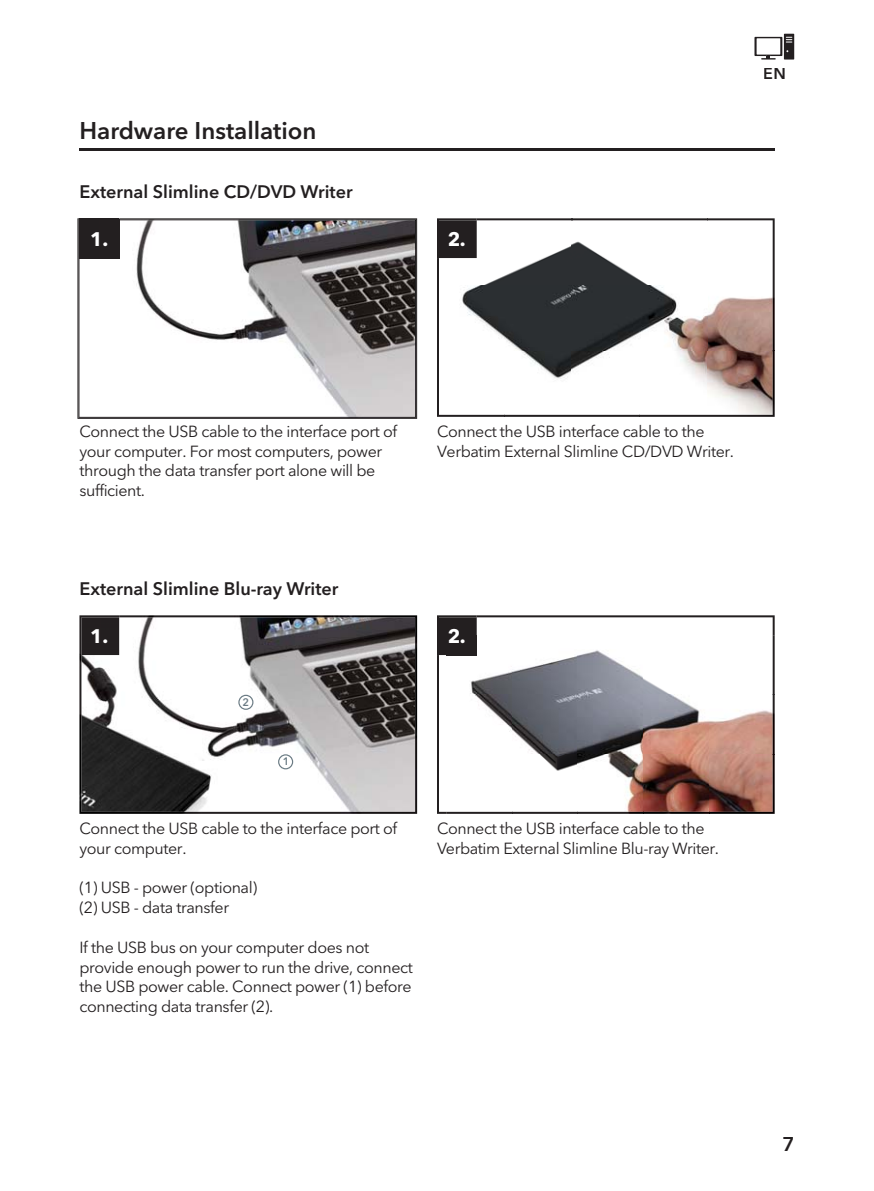
<style>
.page{position:relative;width:874px;height:1191px;background:#fff}
.page>*{position:absolute;margin:0;border:0;box-sizing:border-box;transform-origin:0 0}
.t1{font:600 24px "Avenir Next LT Pro";color:#231f20}
.t2{font:600 20px "Avenir Next LT Pro";color:#231f20}
.t3{font:700 19.4px "Avenir Next LT Pro";color:#fff}
.t4{font:600 18px "Avenir Next LT Pro";color:#231f20}
.t5{font:16px/19.8px "Avenir Next LT Pro";letter-spacing:-.025em;color:#231f20}
.t6{font:600 16px "Avenir Next LT Pro";color:#231f20}
.t7{font:600 10.8px "Avenir Next LT Pro";color:#6b7b84}
</style>
<div class="page">
<hr style="left:79px;top:149px;width:695px;height:2px;background:#231f20">
<svg style="left:754px;top:34px;width:39px;height:26px"></svg>
<svg style="left:504px;top:241px;width:202px;height:138px;fill:#2c2f32"></svg>
<img style="left:437px;top:218px;width:135px;height:66px">
<img style="left:571px;top:218px;width:135px;height:4px">
<img style="left:706px;top:218px;width:68px;height:133px">
<img style="left:437px;top:284px;width:67px;height:133px">
<img style="left:504px;top:414px;width:135px;height:3px">
<img style="left:639px;top:351px;width:135px;height:66px">
<div style="left:437px;top:218px;width:39px;height:40px;background:#231f20"></div>
<svg style="left:437px;top:615px;width:337px;height:199px"></svg>
<img style="left:771px;top:635px;width:2px;height:119px">
<img style="left:446px;top:810px;width:262px;height:4px">
<img style="left:708px;top:754px;width:65px;height:60px">
<div style="left:437px;top:615px;width:39px;height:40px;background:#231f20"></div>
<img style="left:78px;top:219px;width:338px;height:199px">
<div style="left:79px;top:219px;width:40px;height:39px;background:#231f20"></div>
<hr style="left:79px;top:218px;width:40px;height:1px;background:#231f20">
<img style="left:79px;top:615px;width:338px;height:199px">
<svg style="left:119px;top:615px;width:297px;height:1px"></svg>
<img style="left:79px;top:615px;width:40px;height:40px">
<div style="left:238px;top:694px;width:15px;height:16px;border:1px solid #6b7b84;border-radius:50%"></div>
<div style="left:278px;top:754px;width:15px;height:15px;border:1px solid #6b7b84;border-radius:50%"></div>
<h1 class="t1" style="left:79px;top:121px;width:238px">Hardware Installation</h1>
<p class="t4" style="left:79px;top:185px;width:274px">External Slimline CD/DVD Writer</p>
<p class="t3" style="left:90px;top:229px;width:19px">1.</p>
<p class="t3" style="left:447px;top:229px;width:19px">2.</p>
<p class="t6" style="left:762px;top:67px;width:24px">EN</p>
<p class="t5" style="left:79px;top:422px;width:319px">Connect the USB cable to the interface port of your computer. For most computers, power through the data transfer port alone will be sufficient.</p>
<p class="t5" style="left:437px;top:422px;width:298px">Connect the USB interface cable to the<br>Verbatim External Slimline CD/DVD Writer.</p>
<p class="t4" style="left:79px;top:582px;width:260px">External Slimline Blu-ray Writer</p>
<p class="t3" style="left:90px;top:626px;width:19px">1.</p>
<p class="t7" style="left:242px;top:698px;width:8px">2</p>
<p class="t7" style="left:282px;top:757px;width:8px">1</p>
<p class="t5" style="left:79px;top:819px;width:319px">Connect the USB cable to the interface port of your computer.</p>
<p class="t5" style="left:79px;top:879px;width:179px">(1) USB - power (optional) (2) USB - data transfer</p>
<p class="t5" style="left:79px;top:938px;width:335px">If the USB bus on your computer does not provide enough power to run the drive, connect the USB power cable. Connect power (1) before connecting data transfer (2).</p>
<p class="t3" style="left:447px;top:626px;width:19px">2.</p>
<p class="t5" style="left:437px;top:819px;width:283px">Connect the USB interface cable to the<br>Verbatim External Slimline Blu-ray Writer.</p>
<p class="t2" style="left:782px;top:1136px;width:14px">7</p>
</div>
